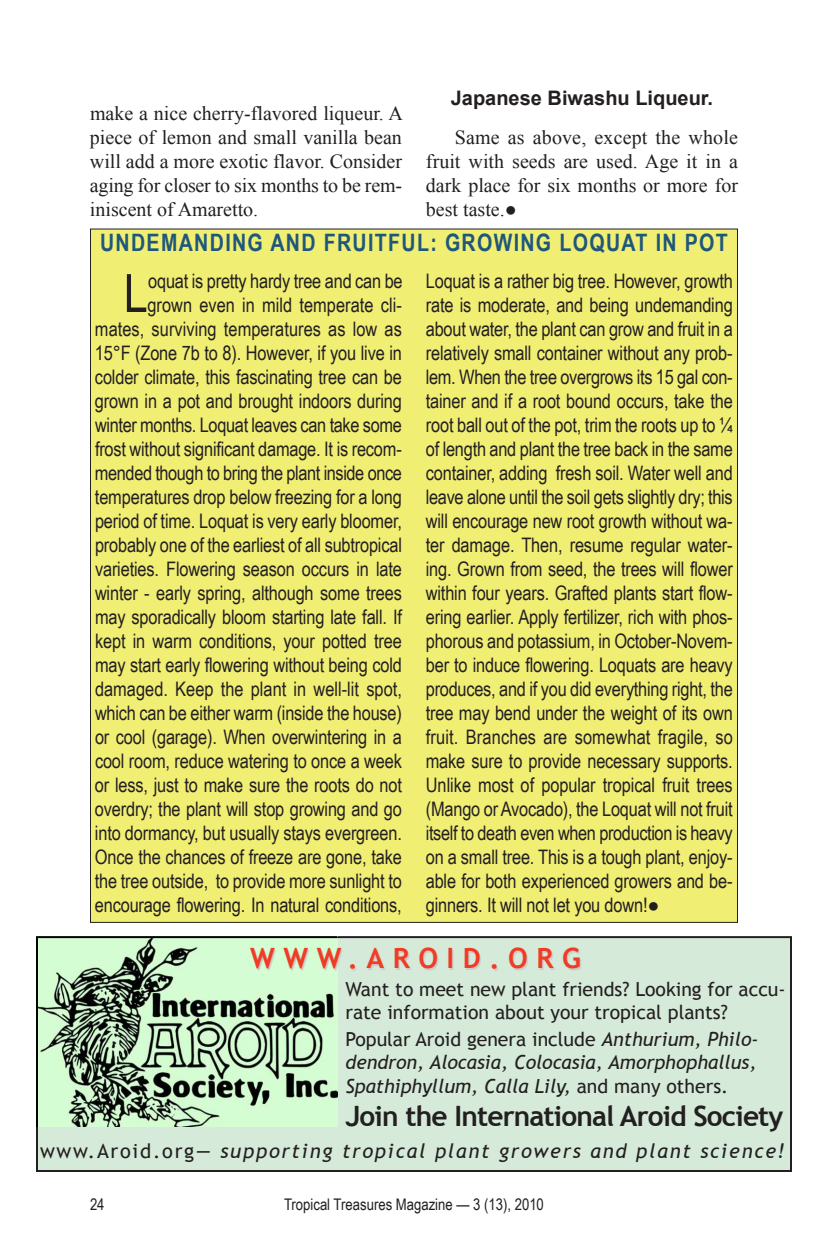
<style>
.page{position:relative;width:828px;height:1260px;background:#fff}
.page>*{position:absolute;margin:0;border:0;box-sizing:border-box;transform-origin:0 0}
.t1{font:52.8px "Arial Narrow";color:#231f20}
.t2{font:700 28px "Trebuchet MS";letter-spacing:-.03em;color:#231f20}
.t3{font:700 28px "Trebuchet MS";letter-spacing:.305em;color:#ef3c25}
.t4{font:700 24px "Arial Narrow";letter-spacing:.055em;color:#1f577b}
.t5{font:20px/24px "Arial Narrow";letter-spacing:-.01em;color:#231f20;text-align:right}
.t6{font:20px/24px "Times New Roman";color:#231f20;text-align:justify}
.t7{font:italic 20px "Trebuchet MS";letter-spacing:.09em;color:#231f20}
.t8{font:700 20px "Arial";color:#231f20}
.t9{font:italic 19.4px/23.2px "Trebuchet MS";color:#231f20;text-align:justify}
.t10{font:19.4px/23.2px "Trebuchet MS";color:#231f20}
.t11{font:16px "Arial Narrow";color:#231f20}
.s1{font-family:"Arial Narrow"}
.s2{font-style:normal}
</style>
<div class="page">
<div style="left:90px;top:229px;width:647px;height:693px;background:#f1ee74"></div>
<div style="left:39px;top:939px;width:750px;height:230px;background:#d5ead9"></div>
<div style="left:36px;top:936px;width:756px;height:236px;border:2px solid #231f20"></div>
<img style="left:36px;top:936px;width:301px;height:191px">
<img style="left:37px;top:938px;width:1px;height:189px">
<p class="t6" style="left:90px;top:101px;width:315px">make a nice cherry-flavored liqueur. A piece of lemon and small vanilla bean will add a more exotic flavor. Consider aging for closer to six months to be rem&shy;iniscent of Amaretto.</p>
<p class="t8" style="left:451px;top:86px;width:264px">Japanese Biwashu liqueur.</p>
<p class="t6" style="left:426px;top:125px;width:314px;text-indent:29px">Same as above, except the whole fruit with seeds are used. Age it in a dark place for six months or more for best taste.<span class="s1">●</span></p>
<p class="t4" style="left:100px;top:229px;width:629px">UNDEMANDING AND FRUITFUL: GROWING LOQUAT IN POT</p>
<p class="t5" style="left:95px;top:269px;width:309px">oquat is pretty hardy tree and can be<br>grown even in mild temperate cli&shy;mates, surviving temperatures as low as 15°F (Zone 7b to 8). however, if you live in colder climate, this fascinating tree can be grown in a pot and brought indoors during winter months. Loquat leaves can take some frost without significant damage. it is recom&shy;mended though to bring the plant inside once temperatures drop below freezing for a long period of time. Loquat is very early bloomer, probably one of the earliest of all subtropical varieties. Flowering season occurs in late winter - early spring, although some trees may sporadically bloom starting late fall. if kept in warm conditions, your potted tree may start early flowering without being cold damaged. Keep the plant in well-lit spot, which can be either warm (inside the house) or cool (garage). when overwintering in a cool room, reduce watering to once a week or less, just to make sure the roots do not overdry; the plant will stop growing and go into dormancy, but usually stays evergreen. once the chances of freeze are gone, take the tree outside, to provide more sunlight to encourage flowering. in natural conditions,</p>
<p class="t5" style="left:426px;top:269px;width:309px;text-align:justify">Loquat is a rather big tree. however, growth rate is moderate, and being undemanding about water, the plant can grow and fruit in a relatively small container without any prob&shy;lem. when the tree overgrows its 15 gal con&shy;tainer and if a root bound occurs, take the root ball out of the pot, trim the roots up to ¼ of length and plant the tree back in the same container, adding fresh soil. water well and leave alone until the soil gets slightly dry; this will encourage new root growth without wa&shy;ter damage. Then, resume regular water&shy;ing. grown from seed, the trees will flower within four years. grafted plants start flow&shy;ering earlier. Apply fertilizer, rich with phos&shy;phorous and potassium, in october-novem&shy;ber to induce flowering. Loquats are heavy produces, and if you did everything right, the tree may bend under the weight of its own fruit. Branches are somewhat fragile, so make sure to provide necessary supports. unlike most of popular tropical fruit trees (mango orAvocado), the Loquat will not fruit itself to death even when production is heavy on a small tree. This is a tough plant, enjoy&shy;able for both experienced growers and be&shy;ginners. it will not let you down!●</p>
<h1 class="t1" style="left:124px;top:263px;width:26px">L</h1>
<h2 class="t3" style="left:250px;top:942px;width:332px">www.Aroid.org</h2>
<p class="t10" style="left:346px;top:977px;width:442px">Want to meet new plant friends? Looking for accu&shy;rate information about your tropical plants?</p>
<p class="t9" style="left:346px;top:1028px;width:415px"><span class="s2">Popular Aroid genera include</span> Anthurium, Philo&shy;dendron, Alocasia, Colocasia, Amorphophallus, Spathiphyllum, Calla Lily, <span class="s2">and many others.</span></p>
<h2 class="t2" style="left:346px;top:1100px;width:439px">Join the international Aroid Society</h2>
<p class="t7" style="left:40px;top:1139px;width:747px"><span class="s2">www.Aroid.org</span>— supporting tropical plant growers and plant science!</p>
<p class="t11" style="left:90px;top:1195px;width:16px">24</p>
<p class="t11" style="left:284px;top:1195px;width:261px">Tropical Treasures magazine — 3 (13), 2010</p>
</div>
